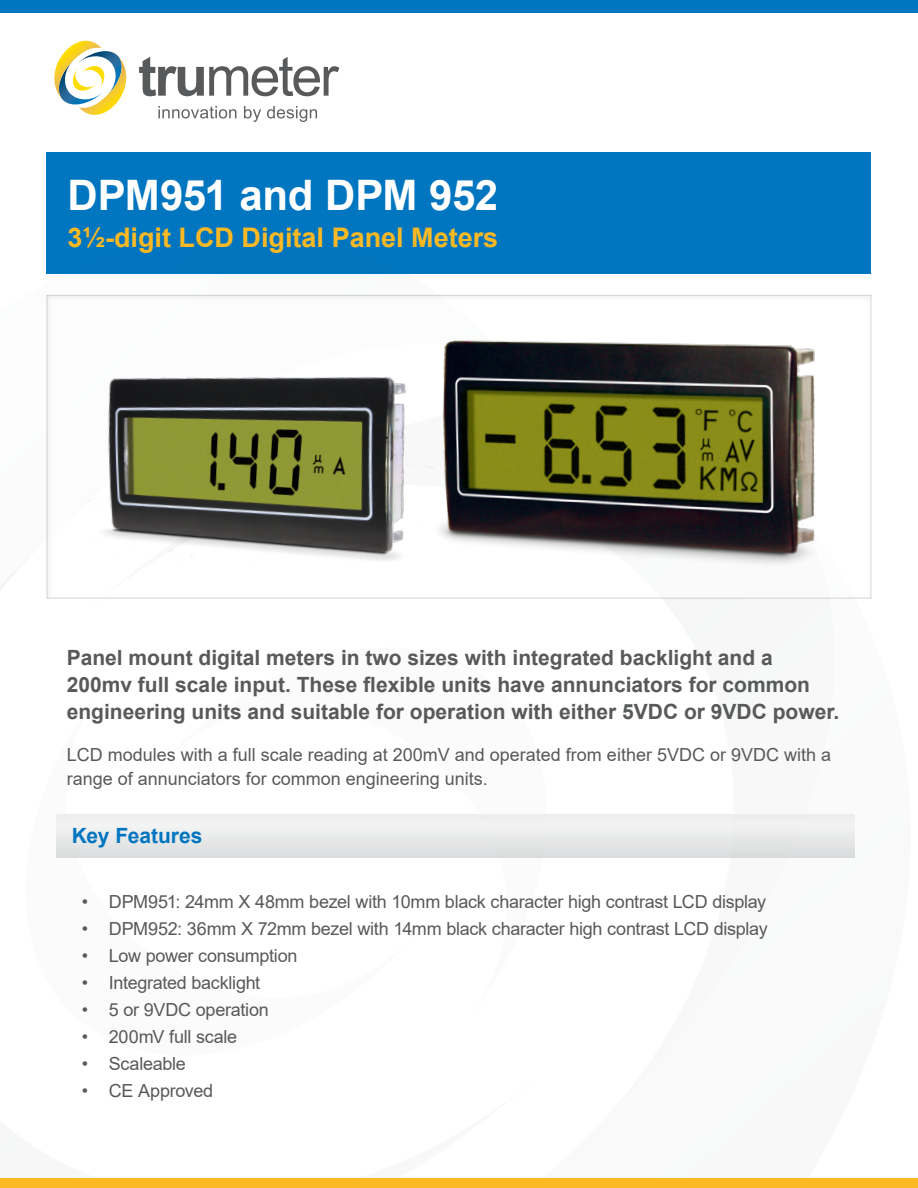
<style>
.page{position:relative;width:918px;height:1188px;background:#fff}
.page>*{position:absolute;margin:0;border:0;box-sizing:border-box;transform-origin:0 0}
.t1{font:700 42px "Arial";letter-spacing:-.01em;color:#fff}
.t2{font:700 27px "Arial";color:#fdb924}
.t3{font:700 21px/27px "Arial";color:#58595b}
.t4{font:700 21px "Arial";color:#0076c0}
.t5{font:18px/24px "Arial";letter-spacing:-.01em;color:#58595b}
</style>
<div class="page">
<svg style="left:56px;top:814px;width:365px;height:44px"></svg>
<div style="left:0;top:0;width:918px;height:13px;background:#0076c0"></div>
<div style="left:0;top:1178px;width:918px;height:10px;background:#fdb924"></div>
<div style="left:47px;top:153px;width:824px;height:121px;background:#0076c0"></div>
<div style="left:57px;top:815px;width:797px;height:42px;background:linear-gradient(to right,#e9eaea,#e8e9ea)"></div>
<svg style="left:54px;top:41px;width:285px;height:81px"></svg>
<img style="left:439px;top:340px;width:376px;height:225px">
<img style="left:87px;top:377px;width:348px;height:184px">
<h1 class="t1" style="left:68px;top:165px;width:432px">DPM951 and DPM 952</h1>
<h2 class="t2" style="left:68px;top:219px;width:432px">3½-digit LCD Digital Panel Meters</h2>
<p class="t3" style="left:67px;top:644px;width:774px">Panel mount digital meters in two sizes with integrated backlight and a<br>200mv full scale input. These flexible units have annunciators for common engineering units and suitable for operation with either 5VDC or 9VDC power.</p>
<p class="t5" style="left:67px;top:742px;width:766px">LCD modules with a full scale reading at 200mV and operated from either 5VDC or 9VDC with a range of annunciators for common engineering units.</p>
<p class="t4" style="left:72px;top:821px;width:132px">Key Features</p>
<p class="t5" style="left:82px;top:890px;width:686px">• DPM951: 24mm X 48mm bezel with 10mm black character high contrast LCD display</p>
<p class="t5" style="left:82px;top:917px;width:687px">• DPM952: 36mm X 72mm bezel with 14mm black character high contrast LCD display</p>
<p class="t5" style="left:82px;top:944px;width:217px">• Low power consumption</p>
<p class="t5" style="left:82px;top:971px;width:180px">• Integrated backlight</p>
<p class="t5" style="left:82px;top:998px;width:188px">• 5 or 9VDC operation</p>
<p class="t5" style="left:82px;top:1025px;width:157px">• 200mV full scale</p>
<p class="t5" style="left:82px;top:1052px;width:106px">• Scaleable</p>
<p class="t5" style="left:82px;top:1079px;width:133px">• CE Approved</p>
</div>
